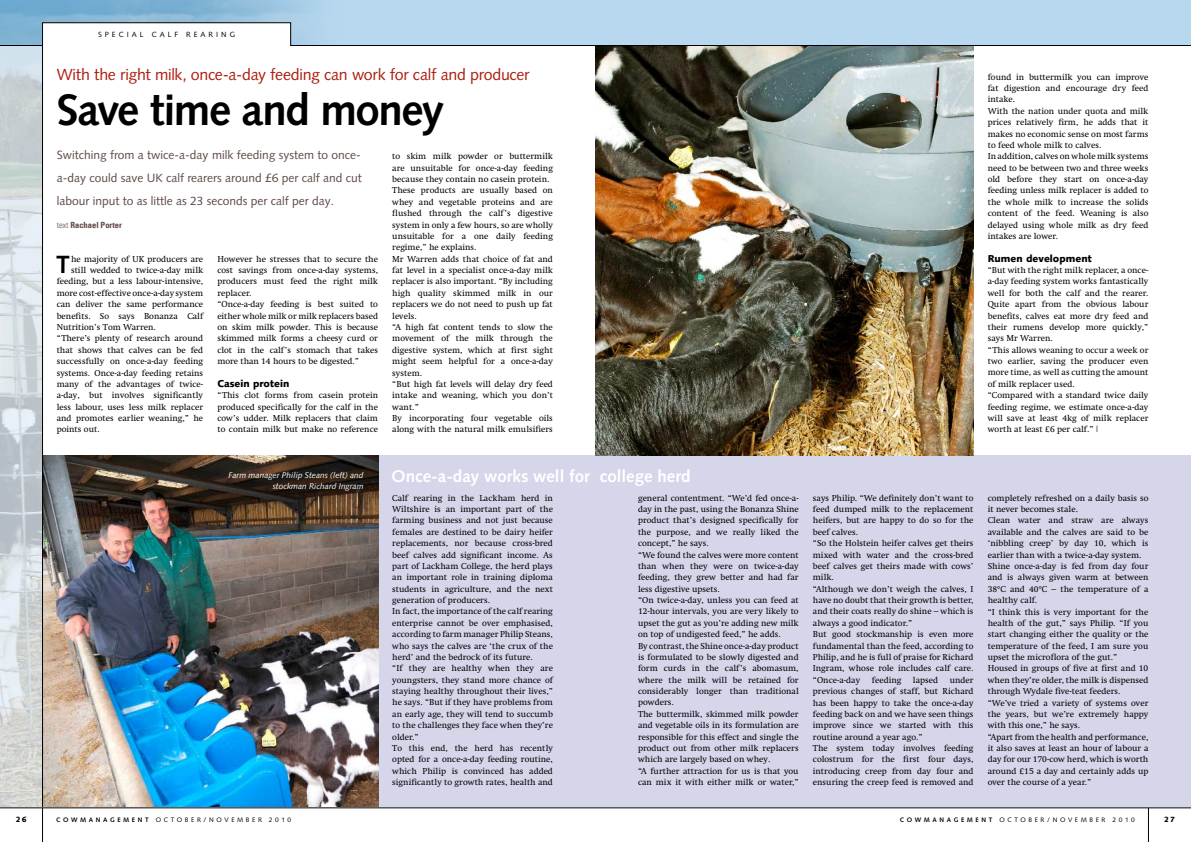
<style>
.page{position:relative;width:1191px;height:842px;background:#fff}
.page>*{position:absolute;margin:0;border:0;box-sizing:border-box;transform-origin:0 0}
.t1{font:700 44px "Syntax LT Pro";letter-spacing:-.035em;color:#000}
.t2{font:700 24.9px "Syntax LT Pro";color:#000}
.t3{font:700 17px "Syntax LT Pro";color:#fff}
.t4{font:16px "Syntax LT Pro";letter-spacing:-.015em;color:#ad1d0e}
.t5{font:12px/22.8px "Syntax LT Pro";color:#5e4845;text-align:justify}
.t6{font:900 10px "Syntax LT Pro";color:#000}
.t7{font:8.8px/11.4px "Swift LT Pro";color:#000}
.t8{font:8.5px "Univers Com 67 Bold Cond";color:#5e4845}
.t9{font:italic 8.3px/11.4px "Syntax LT Pro";color:#fff;text-align:right}
.t10{font:7.5px "Syntax LT Pro";letter-spacing:.4em;color:#000}
.t11{font:900 7.5px "Syntax LT Pro";color:#000}
.t12{font:700 6.5px "Syntax LT Pro";letter-spacing:.4em;color:#000}
.t13{font:6.5px "Syntax LT Pro";letter-spacing:.4em;color:#000}
.s1{font-family:"Univers Com 47 Light Cond"}
.s2{font-family:"Univers LT Pro 45";font-weight:300}
.s3{font-weight:400}
</style>
<div class="page">
<div style="left:43px;top:455px;width:1148px;height:353px;background:#d6d6eb"></div>
<img style="left:595px;top:46px;width:378px;height:409px">
<img style="left:44px;top:455px;width:334px;height:352px">
<svg style="left:0;top:46px;width:42px;height:761px;background:#d0d7db"></svg>
<hr style="left:42px;top:46px;width:1px;height:762px;background:#000">
<svg style="left:0;top:0;width:1191px;height:46px;background:#b2d2e7"></svg>
<svg style="left:0;top:807px;width:1191px;height:2px;background:#7e7e7e"></svg>
<hr style="left:42px;top:808px;width:1px;height:34px;background:#000">
<hr style="left:1148px;top:808px;width:1px;height:34px;background:#000">
<p class="t10" style="left:98px;top:30px;width:139px">SPECIAL CALF REARING</p>
<h3 class="t4" style="left:57px;top:65px;width:474px">With the right milk, once-a-day feeding can work for calf and producer</h3>
<h1 class="t1" style="left:57px;top:84px;width:389px">Save time and money</h1>
<h3 class="t5" style="left:57px;top:144px;width:307px">Switching from a twice-a-day milk feeding system to once&shy;a-day could save UK calf rearers around £6 per calf and cut labour input to as little as 23 seconds per calf per day.</h3>
<p class="t8" style="left:57px;top:219px;width:67px"><span class="s1">text</span> Rachael Porter</p>
<p class="t7" style="left:392px;top:151px;width:162px">to skim milk powder or buttermilk are unsuitable for once-a-day feeding because they contain no casein protein.<br>These products are usually based on whey and vegetable proteins and are flushed through the calf’s digestive system in only a few hours, so are wholly unsuitable for a one daily feeding regime,” he explains.<br>Mr Warren adds that choice of fat and fat level in a specialist once-a-day milk replacer is also important. “By including high quality skimmed milk in our replacers we do not need to push up fat levels.<br>“A high fat content tends to slow the movement of the milk through the digestive system, which at first sight might seem helpful for a once-a-day system.<br>“But high fat levels will delay dry feed intake and weaning, which you don’t want.”<br>By incorporating four vegetable oils along with the natural milk emulsifiers</p>
<h2 class="t2" style="left:56px;top:250px;width:15px">T</h2>
<p class="t7" style="left:71px;top:253px;width:134px">he majority of UK producers are</p>
<p class="t7" style="left:217px;top:253px;width:162px">However he stresses that to secure the cost savings from once-a-day systems, producers must feed the right milk replacer.<br>“Once-a-day feeding is best suited to either whole milk or milk replacers based on skim milk powder. This is because skimmed milk forms a cheesy curd or clot in the calf’s stomach that takes more than 14 hours to be digested.”</p>
<p class="t6" style="left:217px;top:377px;width:73px">Casein protein</p>
<p class="t7" style="left:217px;top:390px;width:162px;text-align:justify">“This clot forms from casein protein produced specifically for the calf in the cow’s udder. Milk replacers that claim to contain milk but make no reference</p>
<p class="t7" style="left:71px;top:264px;width:134px">still wedded to twice-a-day milk</p>
<p class="t7" style="left:57px;top:276px;width:148px">feeding, but a less labour-intensive,</p>
<p class="t7" style="left:57px;top:287px;width:148px">more cost-effective once-a-day system</p>
<p class="t7" style="left:57px;top:298px;width:148px">can deliver the same performance</p>
<p class="t7" style="left:57px;top:310px;width:148px">benefits. So says Bonanza Calf</p>
<p class="t7" style="left:57px;top:321px;width:101px">Nutrition’s Tom Warren.</p>
<p class="t7" style="left:57px;top:333px;width:148px">“There’s plenty of research around</p>
<p class="t7" style="left:57px;top:344px;width:148px">that shows that calves can be fed</p>
<p class="t7" style="left:57px;top:355px;width:148px">successfully on once-a-day feeding</p>
<p class="t7" style="left:57px;top:367px;width:148px">systems. Once-a-day feeding retains</p>
<p class="t7" style="left:57px;top:378px;width:148px">many of the advantages of twice-</p>
<p class="t7" style="left:57px;top:390px;width:148px">a-day, but involves significantly</p>
<p class="t7" style="left:57px;top:401px;width:148px">less labour, uses less milk replacer</p>
<p class="t7" style="left:57px;top:412px;width:148px">and promotes earlier weaning,” he</p>
<p class="t7" style="left:57px;top:424px;width:44px">points out.</p>
<p class="t9" style="left:228px;top:469px;width:137px">Farm manager Philip Steans (left) and stockman Richard Ingram</p>
<h3 class="t3" style="left:391px;top:466px;width:300px">Once-a-day works well for college herd</h3>
<p class="t7" style="left:392px;top:492px;width:162px">Calf rearing in the Lackham herd in Wiltshire is an important part of the farming business and not just because females are destined to be dairy heifer replacements, nor because cross-bred beef calves add significant income. As part of Lackham College, the herd plays an important role in training diploma students in agriculture, and the next generation of producers.<br>In fact, the importance of the calf rearing enterprise cannot be over emphasised, according to farm manager Philip Steans, who says the calves are ‘the crux of the herd’ and the bedrock of its future.<br>“If they are healthy when they are youngsters, they stand more chance of staying healthy throughout their lives,” he says. “But if they have problems from an early age, they will tend to succumb to the challenges they face when they’re older.”<br>To this end, the herd has recently opted for a once-a-day feeding routine, which Philip is convinced has added significantly to growth rates, health and</p>
<p class="t7" style="left:638px;top:492px;width:162px">general contentment. “We’d fed once-a&shy;day in the past, using the Bonanza Shine product that’s designed specifically for the purpose, and we really liked the concept,” he says.<br>“We found the calves were more content than when they were on twice-a-day feeding, they grew better and had far less digestive upsets.<br>“On twice-a-day, unless you can feed at 12-hour intervals, you are very likely to upset the gut as you’re adding new milk on top of undigested feed,” he adds.<br>By contrast, the Shine once-a-day product is formulated to be slowly digested and form curds in the calf’s abomasum, where the milk will be retained for considerably longer than traditional powders.<br>The buttermilk, skimmed milk powder and vegetable oils in its formulation are responsible for this effect and single the product out from other milk replacers which are largely based on whey.<br>“A further attraction for us is that you can mix it with either milk or water,”</p>
<p class="t7" style="left:813px;top:492px;width:162px">says Philip. “We definitely don’t want to feed dumped milk to the replacement heifers, but are happy to do so for the beef calves.<br>“So the Holstein heifer calves get theirs mixed with water and the cross-bred beef calves get theirs made with cows’ milk.<br>“Although we don’t weigh the calves, I have no doubt that their growth is better, and their coats really do shine – which is always a good indicator.”<br>But good stockmanship is even more fundamental than the feed, according to<br>Philip, and he is full of praise for Richard<br>Ingram, whose role includes calf care. “Once-a-day</p>
<p class="t7" style="left:872px;top:674px;width:31px">feeding</p>
<p class="t7" style="left:913px;top:674px;width:27px">lapsed</p>
<p class="t7" style="left:813px;top:674px;width:162px;text-indent:137px">under previous changes of staff, but Richard has been happy to take the once-a-day feeding back on and we have seen things improve since we started with this routine around a year ago.”<br>The system today involves feeding colostrum for the first four days, introducing creep from day four and ensuring the creep feed is removed and</p>
<p class="t7" style="left:987px;top:71px;width:162px">found in buttermilk you can improve fat digestion and encourage dry feed intake.<br>With the nation under quota and milk prices relatively firm, he adds that it makes no economic sense on most farms to feed whole milk to calves.<br>In addition, calves on whole milk systems need to be between two and three weeks old before they start on once-a-day feeding unless milk replacer is added to the whole milk to increase the solids content of the feed. Weaning is also delayed using whole milk as dry feed intakes are lower.</p>
<p class="t6" style="left:987px;top:252px;width:105px">Rumen development</p>
<p class="t7" style="left:987px;top:264px;width:162px">“But with the right milk replacer, a once&shy;a-day feeding system works fantastically well for both the calf and the rearer.<br>Quite apart from the obvious labour benefits, calves eat more dry feed and their rumens develop more quickly,” says Mr Warren.<br>“This allows weaning to occur a week or two earlier, saving the producer even more time, as well as cutting the amount of milk replacer used.<br>“Compared with a standard twice daily feeding regime, we estimate once-a-day will save at least 4kg of milk replacer worth at least £6 per calf.” <span class="s2">l</span></p>
<p class="t7" style="left:987px;top:492px;width:162px">completely refreshed on a daily basis so it never becomes stale.<br>Clean water and straw are always available and the calves are said to be ‘nibbling creep’ by day 10, which is earlier than with a twice-a-day system.<br>Shine once-a-day is fed from day four and is always given warm at between 38°C and 40°C – the temperature of a healthy calf.<br>“I think this is very important for the health of the gut,” says Philip. “If you start changing either the quality or the temperature of the feed, I am sure you upset the microflora of the gut.” Housed in groups of five at first and 10 when they’re older, the milk is dispensed through Wydale five-teat feeders. “We’ve tried a variety of systems over the years, but we’re extremely happy with this one,” he says.<br>“Apart from the health and performance, it also saves at least an hour of labour a day for our 170-cow herd, which is worth around £15 a day and certainly adds up over the course of a year.”</p>
<p class="t11" style="left:16px;top:815px;width:12px">26</p>
<p class="t12" style="left:56px;top:815px;width:160px">COWMANAGEMENT <span class="s3">OCTOBER/no</span></p>
<p class="t13" style="left:224px;top:815px;width:28px">ve mber</p>
<p class="t13" style="left:269px;top:815px;width:24px">2010</p>
<p class="t12" style="left:899px;top:815px;width:160px">COWMANAGEMENT <span class="s3">OCTOBER/no</span></p>
<p class="t13" style="left:1068px;top:815px;width:28px">ve mber</p>
<p class="t13" style="left:1112px;top:815px;width:24px">2010</p>
<p class="t11" style="left:1164px;top:815px;width:12px">27</p>
</div>
